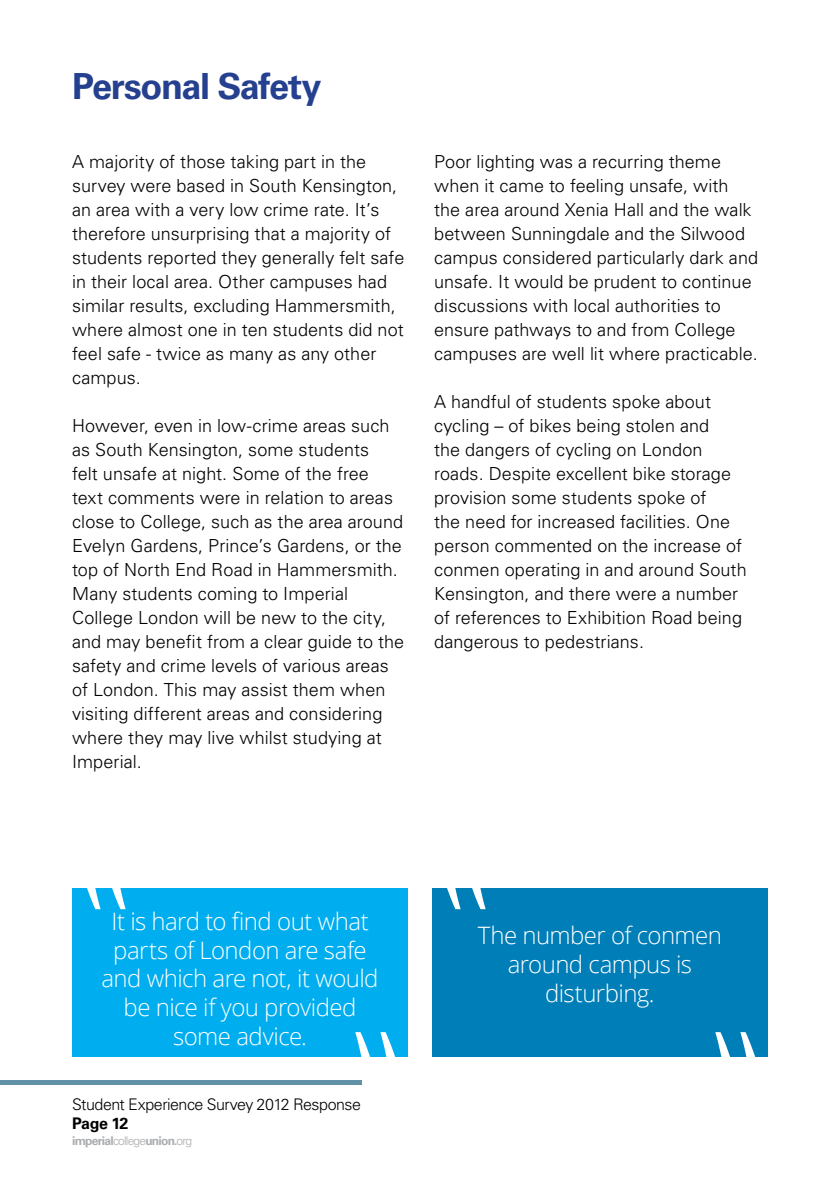
<style>
.page{position:relative;width:840px;height:1191px;background:#fff}
.page>*{position:absolute;margin:0;border:0;box-sizing:border-box;transform-origin:0 0}
.t1{font:700 36px "Univers LT";letter-spacing:-.04em;color:#25408f}
.t2{font:300 24px/28.8px "Open Sans";letter-spacing:-.025em;color:#fff;text-align:center}
.t3{font:300 18px/24px "Univers LT";letter-spacing:.005em;color:#000}
.t4{font:300 16px "Univers LT";letter-spacing:-.03em;color:#000}
.t5{font:700 16px "Univers LT";letter-spacing:-.03em;color:#000}
.t6{font:700 12px "Univers LT";letter-spacing:-.06em;color:#abadb0}
.s1{font-weight:300}
</style>
<div class="page">
<hr style="left:0;top:1080px;width:361px;height:4px;background:#6191a6">
<div style="left:72px;top:888px;width:336px;height:168px;background:#00aeef"></div>
<div style="left:432px;top:888px;width:335px;height:168px;background:#007eb7"></div>
<svg style="left:355px;top:1056px;width:44px;height:1px"></svg>
<svg style="left:714px;top:1056px;width:44px;height:1px"></svg>
<h1 class="t1" style="left:72px;top:65px;width:251px">Personal Safety</h1>
<p class="t3" style="left:72px;top:150px;width:333px">A majority of those taking part in the survey were based in South Kensington, an area with a very low crime rate. It’s therefore unsurprising that a majority of students reported they generally felt safe in their local area. Other campuses had similar results, excluding Hammersmith, where almost one in ten students did not feel safe - twice as many as any other campus.</p>
<p class="t3" style="left:72px;top:414px;width:333px">However, even in low-crime areas such as South Kensington, some students<br>felt unsafe at night. Some of the free text comments were in relation to areas close to College, such as the area around Evelyn Gardens, Prince’s Gardens, or the top of North End Road in Hammersmith.<br>Many students coming to Imperial College London will be new to the city, and may benefit from a clear guide to the safety and crime levels of various areas of London. This may assist them when visiting different areas and considering where they may live whilst studying at Imperial.</p>
<p class="t3" style="left:434px;top:150px;width:325px">Poor lighting was a recurring theme when it came to feeling unsafe, with the area around Xenia Hall and the walk between Sunningdale and the Silwood campus considered particularly dark and unsafe. It would be prudent to continue discussions with local authorities to ensure pathways to and from College campuses are well lit where practicable.</p>
<p class="t3" style="left:434px;top:389px;width:314px">A handful of students spoke about cycling – of bikes being stolen and<br>the dangers of cycling on London roads. Despite excellent bike storage provision some students spoke of<br>the need for increased facilities. One person commented on the increase of conmen operating in and around South Kensington, and there were a number of references to Exhibition Road being dangerous to pedestrians.</p>
<h2 class="t2" style="left:101px;top:906px;width:278px">It is hard to find out what parts of London are safe and which are not, it would be nice if you provided some advice.</h2>
<p class="t4" style="left:72px;top:1094px;width:290px">Student Experience Survey 2012 Response</p>
<p class="t5" style="left:72px;top:1113px;width:58px">Page 12</p>
<p class="t6" style="left:72px;top:1133px;width:121px">imperial<span class="s1">college</span>union.<span class="s1">org</span></p>
<h2 class="t2" style="left:477px;top:920px;width:245px">The number of conmen around campus is</h2>
<h2 class="t2" style="left:545px;top:977px;width:111px">disturbing.</h2>
</div>
